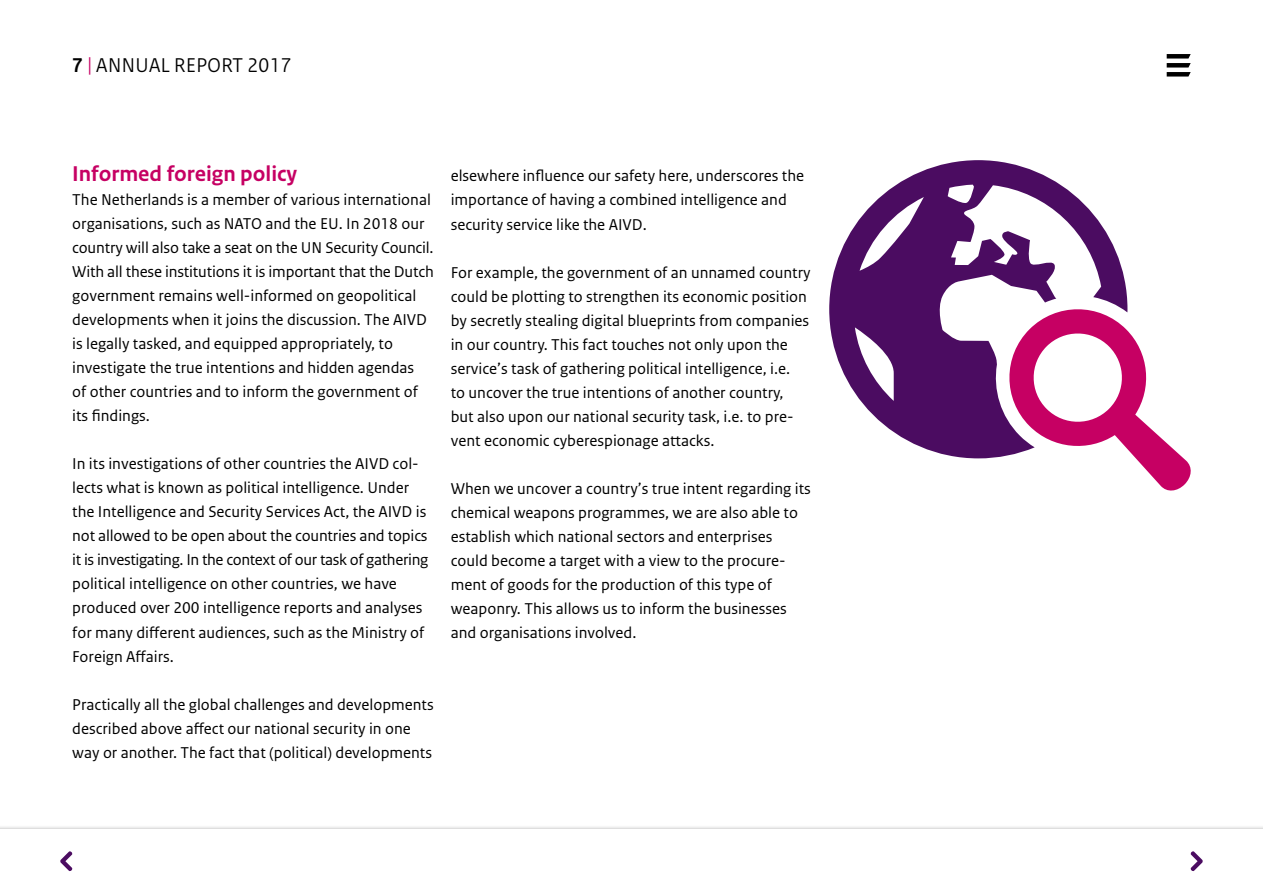
<style>
.page{position:relative;width:1263px;height:893px;background:#fff}
.page>*{position:absolute;margin:0;border:0;box-sizing:border-box;transform-origin:0 0}
.t1{font:700 22.5px "Rijksoverheid Sans Text";color:#c60063}
.t2{font:21px "Rijksoverheid Sans Heading";letter-spacing:.02em;color:#000}
.t3{font:16.5px/24px "Rijksoverheid Sans Text";color:#000}
.s1{font-weight:700}
.s2{color:#c60063}
</style>
<div class="page">
<div style="left:0;top:825px;width:1263px;height:68px;background:#000;opacity:.3"></div>
<div style="left:0;top:829px;width:1263px;height:64px;background:#fff"></div>
<svg style="left:1167px;top:54px;width:24px;height:23px"></svg>
<svg style="left:1190px;top:851px;width:13px;height:20px"></svg>
<svg style="left:60px;top:851px;width:13px;height:20px"></svg>
<svg style="left:1127px;top:303px;width:64px;height:188px"></svg>
<svg style="left:829px;top:160px;width:298px;height:298px"></svg>
<p class="t2" style="left:72px;top:53px;width:221px"><span class="s1">7</span> <span class="s2">|</span> ANNUAL REPORT 2017</p>
<h1 class="t1" style="left:72px;top:161px;width:226px">Informed foreign policy</h1>
<p class="t3" style="left:72px;top:188px;width:363px">The Netherlands is a member of various international organisations, such as NATO and the EU. In 2018 our country will also take a seat on the UN Security Council.<br>With all these institutions it is important that the Dutch government remains well-informed on geopolitical developments when it joins the discussion. The AIVD is legally tasked, and equipped appropriately, to investigate the true intentions and hidden agendas<br>of other countries and to inform the government of its findings.</p>
<p class="t3" style="left:72px;top:452px;width:358px">In its investigations of other countries the AIVD col&shy;lects what is known as political intelligence. Under the Intelligence and Security Services Act, the AIVD is not allowed to be open about the countries and topics it is investigating. In the context of our task of gathering political intelligence on other countries, we have produced over 200 intelligence reports and analyses for many different audiences, such as the Ministry of Foreign Affairs.</p>
<p class="t3" style="left:72px;top:692px;width:363px">Practically all the global challenges and developments described above affect our national security in one way or another. The fact that (political) developments</p>
<p class="t3" style="left:451px;top:164px;width:355px">elsewhere influence our safety here, underscores the importance of having a combined intelligence and security service like the AIVD.</p>
<p class="t3" style="left:451px;top:260px;width:361px">For example, the government of an unnamed country could be plotting to strengthen its economic position by secretly stealing digital blueprints from companies in our country. This fact touches not only upon the service’s task of gathering political intelligence, i.e.<br>to uncover the true intentions of another country, but also upon our national security task, i.e. to pre&shy;vent economic cyberespionage attacks.</p>
<p class="t3" style="left:451px;top:476px;width:362px">When we uncover a country’s true intent regarding its chemical weapons programmes, we are also able to establish which national sectors and enterprises could become a target with a view to the procure&shy;ment of goods for the production of this type of weaponry. This allows us to inform the businesses and organisations involved.</p>
</div>
